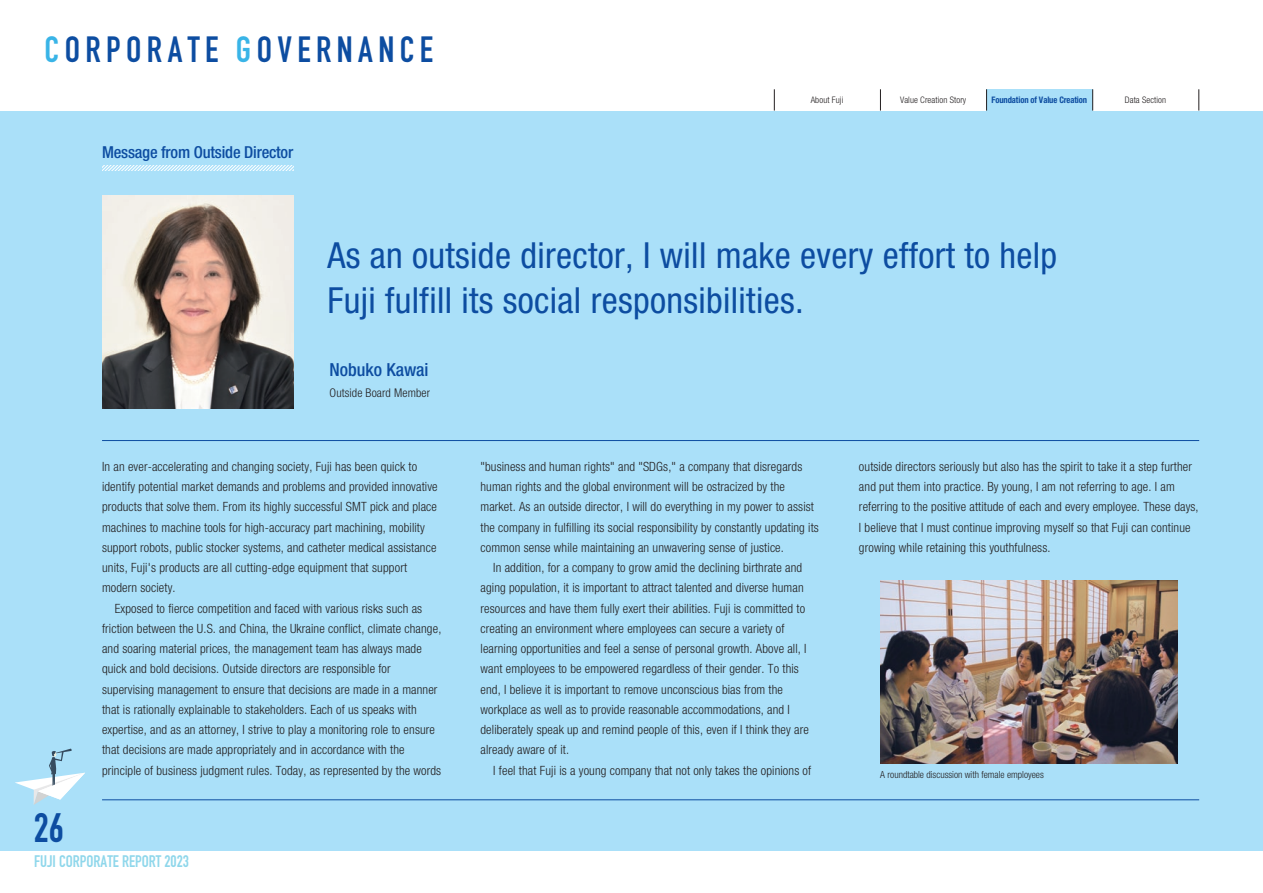
<style>
.page{position:relative;width:1263px;height:893px;background:#fff}
.page>*{position:absolute;margin:0;border:0;box-sizing:border-box;transform-origin:0 0}
.t1{font:40.5px "DIN Engschrift Std";color:#0d4da1}
.t2{font:condensed 36px/45px "Helvetica Neue LT Std";letter-spacing:.01em;color:#0d4da1}
.t3{font:36px "DIN Engschrift Std";letter-spacing:.15em;color:#0d4da1}
.t4{font:500 condensed 18px "Helvetica Neue LT Std";color:#0d4da1}
.t5{font:500 condensed 16.5px "Helvetica Neue LT Std";letter-spacing:-.01em;color:#0d4da1}
.t6{font:16.5px "DIN Engschrift Std";color:#8fd7eb}
.t7{font:300 condensed 12.75px/20.2px "Helvetica Neue LT Std";letter-spacing:.01em;color:#231f20}
.t8{font:300 condensed 12px "Helvetica Neue LT Std";letter-spacing:.01em;color:#231f20}
.t9{font:300 condensed 9.75px "Helvetica Neue LT Std";color:#231f20}
.t10{font:300 condensed 9px "Helvetica Neue LT Std";letter-spacing:.01em;color:#231f20}
.t11{font:700 condensed 9px "Helvetica Neue LT Std";letter-spacing:-.01em;color:#0d4da1;scale:.95 1}
.s1{color:#39b4e7}
</style>
<div class="page">
<div style="left:0;top:111px;width:1263px;height:739px;background:#aae0f9"></div>
<img style="left:880px;top:580px;width:298px;height:183px">
<hr style="left:102px;top:440px;width:1097px;height:1px;background:#0d4da1">
<hr style="left:102px;top:799px;width:1097px;height:1px;background:#0d4da1">
<img style="left:102px;top:196px;width:191px;height:212px">
<svg style="left:102px;top:166px;width:192px;height:4px"></svg>
<svg style="left:774px;top:89px;width:1px;height:22px"></svg>
<div style="left:986px;top:89px;width:106px;height:22px;background:#aae0f9"></div>
<svg style="left:986px;top:89px;width:1px;height:22px"></svg>
<svg style="left:880px;top:89px;width:1px;height:22px"></svg>
<svg style="left:1092px;top:89px;width:1px;height:22px"></svg>
<svg style="left:1198px;top:89px;width:1px;height:22px"></svg>
<svg style="left:15px;top:749px;width:70px;height:56px"></svg>
<h2 class="t3" style="left:45px;top:28px;width:390px"><span class="s1">C</span>ORPORATE <span class="s1">G</span>OVERNANCE</h2>
<p class="t5" style="left:102px;top:143px;width:193px">Message from Outside Director</p>
<p class="t10" style="left:811px;top:95px;width:34px">About Fuji</p>
<p class="t10" style="left:900px;top:95px;width:68px">Value Creation Story</p>
<p class="t11" style="left:991px;top:94px;width:102px">Foundation of Value Creation</p>
<p class="t10" style="left:1125px;top:95px;width:43px">Data Section</p>
<h2 class="t2" style="left:327px;top:233px;width:731px">As an outside director, I will make every effort to help<br>Fuji fulfill its social responsibilities.</h2>
<h3 class="t4" style="left:330px;top:359px;width:100px">Nobuko Kawai</h3>
<p class="t8" style="left:330px;top:386px;width:102px">Outside Board Member</p>
<h1 class="t1" style="left:34px;top:804px;width:32px">26</h1>
<p class="t7" style="left:102px;top:456px;width:337px">In an ever-accelerating and changing society, Fuji has been quick to identify potential market demands and problems and provided innovative products that solve them. From its highly successful SMT pick and place machines to machine tools for high-accuracy part machining, mobility support robots, public stocker systems, and catheter medical assistance units, Fuji's products are all cutting-edge equipment that support modern society.</p>
<p class="t7" style="left:102px;top:598px;width:341px;text-indent:13px">Exposed to fierce competition and faced with various risks such as friction between the U.S. and China, the Ukraine conflict, climate change, and soaring material prices, the management team has always made quick and bold decisions. Outside directors are responsible for supervising management to ensure that decisions are made in a manner that is rationally explainable to stakeholders. Each of us speaks with expertise, and as an attorney, I strive to play a monitoring role to ensure that decisions are made appropriately and in accordance with the principle of business judgment rules. Today, as represented by the words</p>
<p class="t6" style="left:34px;top:852px;width:156px">FUJI CORPORATE REPORT 2023</p>
<p class="t7" style="left:480px;top:456px;width:340px">"business and human rights" and "SDGs," a company that disregards human rights and the global environment will be ostracized by the market. As an outside director, I will do everything in my power to assist the company in fulfilling its social responsibility by constantly updating its common sense while maintaining an unwavering sense of justice.</p>
<p class="t7" style="left:480px;top:557px;width:330px;text-indent:13px">In addition, for a company to grow amid the declining birthrate and aging population, it is important to attract talented and diverse human resources and have them fully exert their abilities. Fuji is committed to creating an environment where employees can secure a variety of learning opportunities and feel a sense of personal growth. Above all, I want employees to be empowered regardless of their gender. To this end, I believe it is important to remove unconscious bias from the workplace as well as to provide reasonable accommodations, and I deliberately speak up and remind people of this, even if I think they are already aware of it.</p>
<p class="t7" style="left:493px;top:760px;width:319px">I feel that Fuji is a young company that not only takes the opinions of</p>
<p class="t7" style="left:859px;top:456px;width:341px">outside directors seriously but also has the spirit to take it a step further and put them into practice. By young, I am not referring to age. I am referring to the positive attitude of each and every employee. These days, I believe that I must continue improving myself so that Fuji can continue growing while retaining this youthfulness.</p>
<p class="t9" style="left:880px;top:768px;width:165px">A roundtable discussion with female employees</p>
</div>
